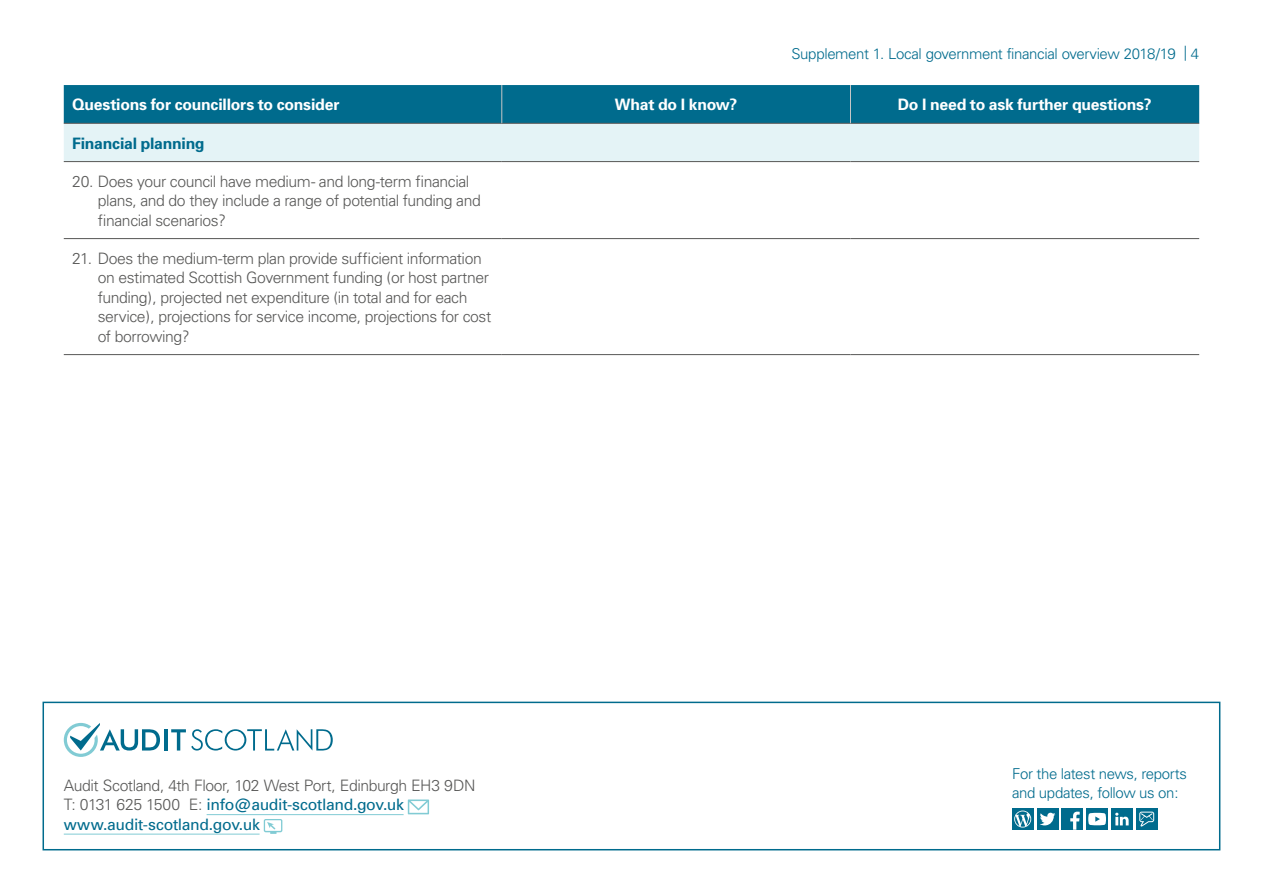
<style>
.page{position:relative;width:1263px;height:893px;background:#fff}
.page>*{position:absolute;margin:0;border:0;box-sizing:border-box;transform-origin:0 0}
.t1{font:300 15.75px/19.5px "Univers";letter-spacing:-.03em;color:#575756}
.t2{font:700 15.75px "Univers";letter-spacing:-.015em;color:#fff}
.t3{font:700 15.75px "Univers";letter-spacing:-.015em;color:#006b8d}
.t4{font:300 15px/18.8px "Univers";letter-spacing:-.025em;color:#006b8d}
.s1{font-weight:400;color:#006b8d}
</style>
<div class="page">
<svg style="left:64px;top:85px;width:1135px;height:76px;background:#70aec0"></svg>
<svg style="left:64px;top:162px;width:1135px;height:78px"></svg>
<hr style="left:64px;top:123px;width:438px;height:1px;background:#575756">
<hr style="left:502px;top:123px;width:348px;height:1px;background:#575756">
<hr style="left:850px;top:123px;width:349px;height:1px;background:#575756">
<hr style="left:64px;top:161px;width:438px;height:1px;background:#575756">
<hr style="left:502px;top:161px;width:348px;height:1px;background:#575756">
<hr style="left:850px;top:161px;width:349px;height:1px;background:#575756">
<hr style="left:64px;top:238px;width:438px;height:1px;background:#575756">
<hr style="left:502px;top:238px;width:348px;height:1px;background:#575756">
<hr style="left:850px;top:238px;width:349px;height:1px;background:#575756">
<hr style="left:64px;top:354px;width:438px;height:1px;background:#575756">
<hr style="left:502px;top:354px;width:348px;height:1px;background:#575756">
<hr style="left:850px;top:354px;width:349px;height:1px;background:#575756">
<hr style="left:501px;top:85px;width:1px;height:38px;background:#c6c6c6">
<hr style="left:850px;top:85px;width:1px;height:38px;background:#c6c6c6">
<div style="left:43px;top:702px;width:1177px;height:148px;background:#fff;border:2px solid #006b8d"></div>
<hr style="left:207px;top:814px;width:197px;height:1px;background:#81cbd4">
<hr style="left:64px;top:834px;width:196px;height:1px;background:#81cbd4">
<svg style="left:408px;top:799px;width:21px;height:15px"></svg>
<svg style="left:264px;top:819px;width:18px;height:15px"></svg>
<hr style="left:164px;top:729px;width:3px;height:21px;background:#006b8d">
<svg style="left:171px;top:729px;width:162px;height:21px"></svg>
<svg style="left:64px;top:723px;width:96px;height:34px"></svg>
<div style="left:1012px;top:808px;width:21px;height:22px;background:#006b8d"></div>
<svg style="left:1014px;top:810px;width:17px;height:18px"></svg>
<div style="left:1037px;top:808px;width:21px;height:22px;background:#006b8d"></div>
<svg style="left:1040px;top:813px;width:15px;height:12px"></svg>
<div style="left:1136px;top:808px;width:21px;height:22px;background:#006b8d"></div>
<svg style="left:1139px;top:812px;width:15px;height:14px"></svg>
<div style="left:1111px;top:808px;width:21px;height:22px;background:#006b8d"></div>
<svg style="left:1115px;top:813px;width:13px;height:12px"></svg>
<div style="left:1062px;top:808px;width:21px;height:22px;background:#006b8d"></div>
<svg style="left:1070px;top:812px;width:10px;height:18px"></svg>
<div style="left:1086px;top:808px;width:22px;height:22px;background:#006b8d"></div>
<svg style="left:1088px;top:813px;width:18px;height:12px"></svg>
<p class="t4" style="left:791px;top:44px;width:409px">Supplement 1. Local government financial overview 2018/19 | 4</p>
<p class="t2" style="left:72px;top:95px;width:269px">Questions for councillors to consider</p>
<p class="t2" style="left:615px;top:95px;width:124px">What do I know?</p>
<p class="t2" style="left:898px;top:95px;width:255px">Do I need to ask further questions?</p>
<p class="t3" style="left:72px;top:133px;width:134px">Financial planning</p>
<p class="t1" style="left:98px;top:172px;width:384px;text-indent:-26px">20. Does your council have medium- and long-term financial plans, and do they include a range of potential funding and financial scenarios?</p>
<p class="t1" style="left:98px;top:249px;width:395px;text-indent:-26px">21. Does the medium-term plan provide sufficient information on estimated Scottish Government funding (or host partner funding), projected net expenditure (in total and for each service), projections for service income, projections for cost of borrowing?</p>
<p class="t1" style="left:64px;top:775px;width:413px">Audit Scotland, 4th Floor, 102 West Port, Edinburgh EH3 9DN<br>T: 0131 625 1500 E: <span class="s1">info@audit-scotland.gov.uk www.audit-scotland.gov.uk</span></p>
<p class="t4" style="left:1012px;top:765px;width:177px">For the latest news, reports and updates, follow us on:</p>
</div>
